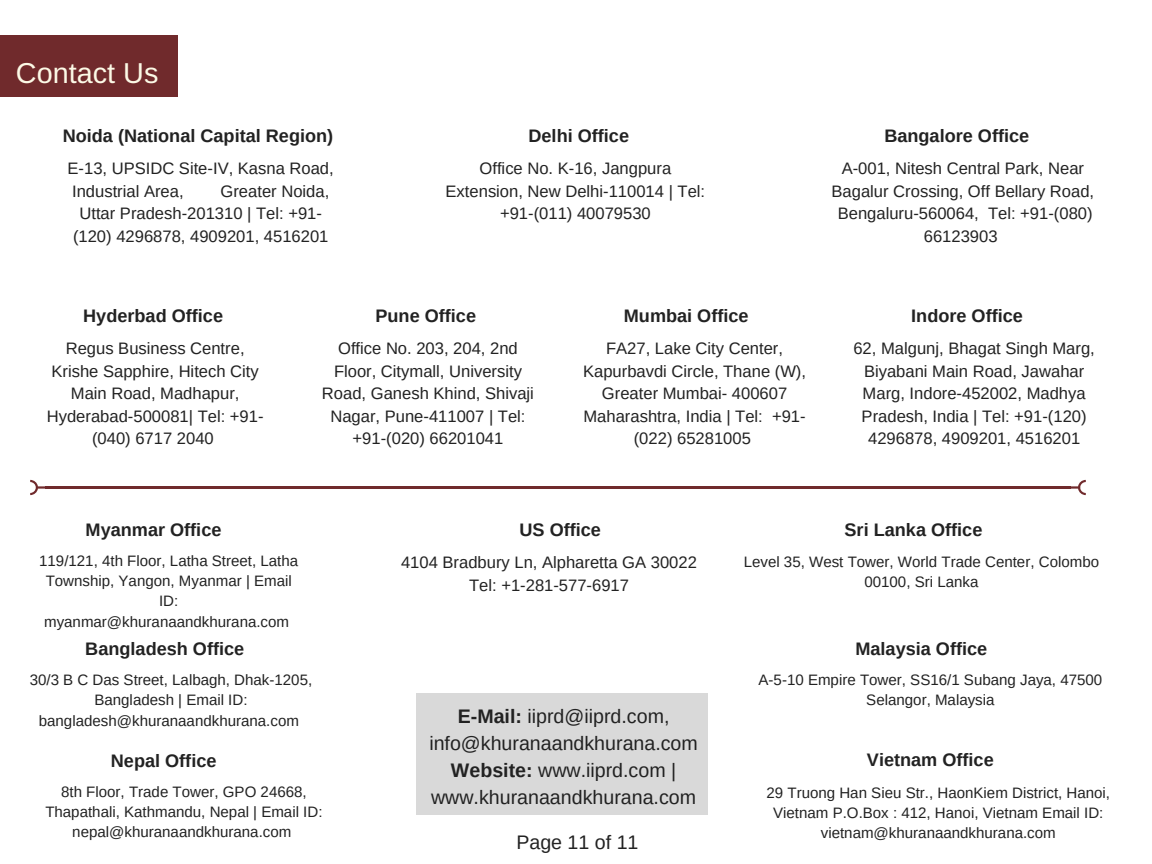
<style>
.page{position:relative;width:1152px;height:864px;background:#fff}
.page>*{position:absolute;margin:0;border:0;box-sizing:border-box;transform-origin:0 0}
.t1{font:28.8px "Arimo";color:#fcf9e6}
.t2{font:19.65px/27px "Arimo";color:#222;text-align:center}
.t3{font:700 18.15px "Arimo";color:#222}
.t4{font:16.65px/22.5px "Arimo";color:#222;text-align:center}
.t5{font:15.15px/20.2px "Arimo";color:#222;text-align:center}
.s1{font-weight:700}
</style>
<div class="page">
<div style="left:0;top:35px;width:178px;height:62px;background:#702a2c"></div>
<div style="left:416px;top:693px;width:292px;height:121px;background:#d9d9d9"></div>
<hr style="left:45px;top:486px;width:1025px;height:3px;background:#702a2c">
<svg style="left:1070px;top:480px;width:16px;height:15px"></svg>
<svg style="left:30px;top:480px;width:15px;height:15px"></svg>
<h1 class="t1" style="left:16px;top:57px;width:144px">Contact Us</h1>
<p class="t3" style="left:63px;top:125px;width:272px">Noida (National Capital Region)</p>
<p class="t4" style="left:68px;top:157px;width:268px;text-align:left">E-13, UPSIDC Site-IV, Kasna Road,<br>Industrial Area,</p>
<p class="t4" style="left:221px;top:180px;width:110px">Greater Noida,</p>
<p class="t4" style="left:79px;top:202px;width:244px">Uttar Pradesh-201310 | Tel: +91-</p>
<p class="t4" style="left:73px;top:225px;width:257px">(120) 4296878, 4909201, 4516201</p>
<p class="t3" style="left:529px;top:125px;width:102px">Delhi Office</p>
<p class="t4" style="left:446px;top:157px;width:261px">Office No. K-16, Jangpura<br>Extension, New Delhi-110014 | Tel: +91- (011) 40079530</p>
<p class="t3" style="left:83px;top:305px;width:141px">Hyderbad Office</p>
<p class="t4" style="left:47px;top:337px;width:218px">Regus Business Centre,<br>Krishe Sapphire, Hitech City<br>Main Road, Madhapur,<br>Hyderabad-500081| Tel: +91- (040) 6717 2040</p>
<p class="t3" style="left:376px;top:305px;width:102px">Pune Office</p>
<p class="t4" style="left:322px;top:337px;width:214px">Office No. 203, 204, 2nd<br>Floor, Citymall, University<br>Road, Ganesh Khind, Shivaji<br>Nagar, Pune-411007 | Tel: +91- (020) 66201041</p>
<p class="t3" style="left:624px;top:305px;width:126px">Mumbai Office</p>
<p class="t4" style="left:583px;top:337px;width:225px">FA27, Lake City Center,<br>Kapurbavdi Circle, Thane (W),<br>Greater Mumbai- 400607<br>Maharashtra, India | Tel: +91- (022) 65281005</p>
<p class="t3" style="left:884px;top:125px;width:146px">Bangalore Office</p>
<p class="t4" style="left:832px;top:157px;width:264px">A-001, Nitesh Central Park, Near<br>Bagalur Crossing, Off Bellary Road,<br>Bengaluru-560064, Tel: +91-(080)<br>66123903</p>
<p class="t3" style="left:911px;top:305px;width:113px">Indore Office</p>
<p class="t4" style="left:853px;top:337px;width:243px">62, Malgunj, Bhagat Singh Marg,<br>Biyabani Main Road, Jawahar<br>Marg, Indore-452002, Madhya<br>Pradesh, India | Tel: +91-(120)<br>4296878, 4909201, 4516201</p>
<p class="t3" style="left:86px;top:519px;width:137px">Myanmar Office</p>
<p class="t5" style="left:39px;top:550px;width:261px">119/121, 4th Floor, Latha Street, Latha<br>Township, Yangon, Myanmar | Email<br>ID: myanmar@khuranaandkhurana.com</p>
<p class="t3" style="left:85px;top:638px;width:160px">Bangladesh Office</p>
<p class="t5" style="left:30px;top:670px;width:284px">30/3 B C Das Street, Lalbagh, Dhak-1205,<br>Bangladesh | Email ID: bangladesh@khuranaandkhurana.com</p>
<p class="t3" style="left:111px;top:751px;width:107px">Nepal Office</p>
<p class="t5" style="left:45px;top:781px;width:279px">8th Floor, Trade Tower, GPO 24668,<br>Thapathali, Kathmandu, Nepal | Email ID: nepal@khuranaandkhurana.com</p>
<p class="t3" style="left:520px;top:519px;width:83px">US Office</p>
<p class="t4" style="left:401px;top:551px;width:297px">4104 Bradbury Ln, Alpharetta GA 30022<br>Tel: +1-281-577-6917</p>
<p class="t2" style="left:429px;top:703px;width:270px"><span class="s1">E-Mail:</span> iiprd@iiprd.com, info@khuranaandkhurana.com<br><span class="s1">Website:</span> www.iiprd.com | www.khuranaandkhurana.com</p>
<p class="t2" style="left:516px;top:829px;width:124px">Page 11 of 11</p>
<p class="t3" style="left:845px;top:519px;width:139px">Sri Lanka Office</p>
<p class="t5" style="left:744px;top:552px;width:357px">Level 35, West Tower, World Trade Center, Colombo<br>00100, Sri Lanka</p>
<p class="t3" style="left:855px;top:638px;width:133px">Malaysia Office</p>
<p class="t5" style="left:759px;top:670px;width:345px">A-5-10 Empire Tower, SS16/1 Subang Jaya, 47500<br>Selangor, Malaysia</p>
<p class="t3" style="left:867px;top:750px;width:128px">Vietnam Office</p>
<p class="t5" style="left:766px;top:782px;width:345px">29 Truong Han Sieu Str., HaonKiem District, Hanoi,<br>Vietnam P.O.Box : 412, Hanoi, Vietnam Email ID: vietnam@khuranaandkhurana.com</p>
</div>
